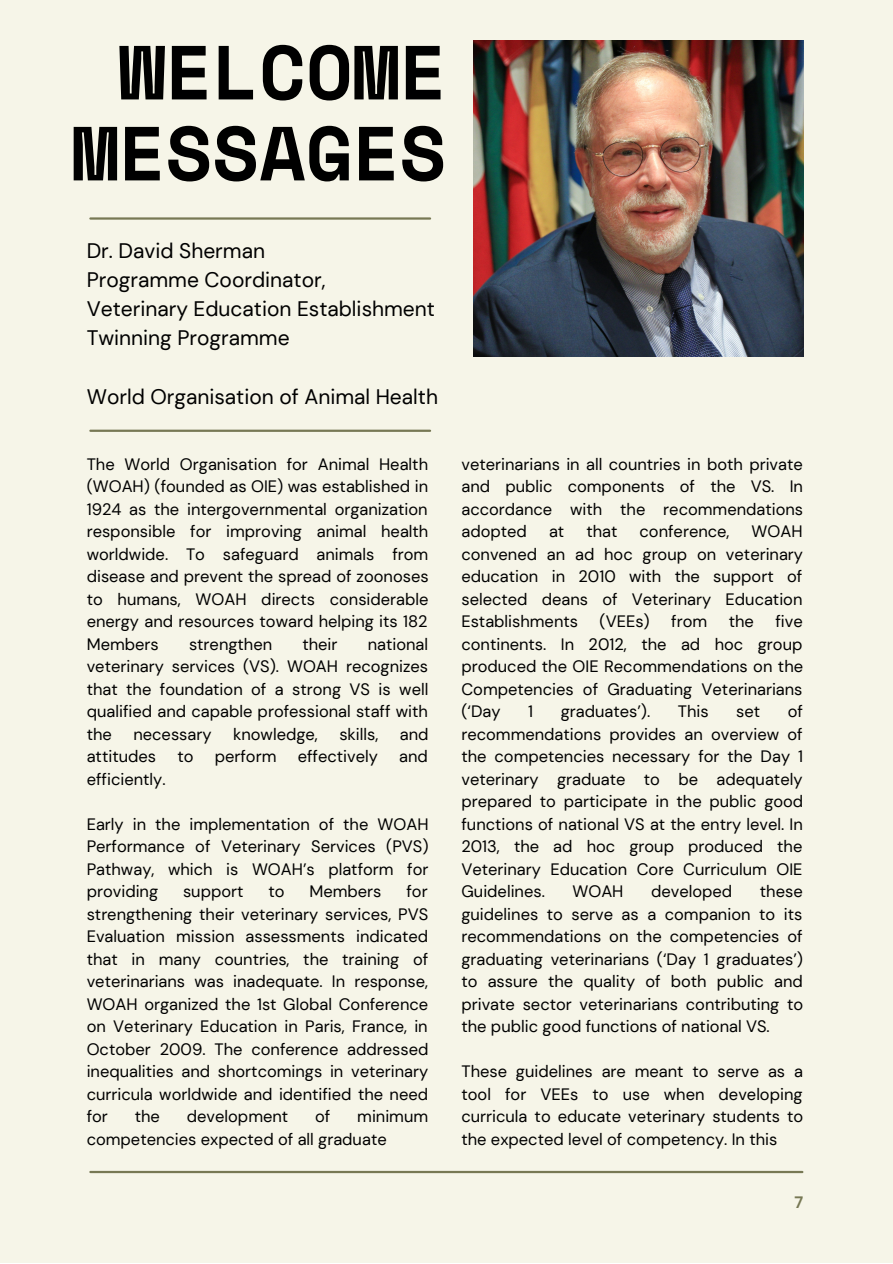
<style>
.page{position:relative;width:893px;height:1264px;background:#fff}
.page>*{position:absolute;margin:0;border:0;box-sizing:border-box;transform-origin:0 0}
.t1{font:700 76.35px/81px "Space Mono";color:#000;text-align:right}
.t2{font:21px/29.2px "DM Sans";color:#000}
.t3{font:16.5px/22.5px "DM Sans";color:#000;text-align:justify}
.t4{font:700 16.5px "DM Sans";color:#777854}
</style>
<div class="page">
<div style="left:0;top:0;width:892px;height:1262px;background:#f6f5e8"></div>
<hr style="left:90px;top:1170px;width:712px;height:3px;background:#777854">
<hr style="left:90px;top:217px;width:340px;height:3px;background:#777854">
<hr style="left:90px;top:429px;width:340px;height:3px;background:#777854">
<img style="left:473px;top:40px;width:330px;height:316px">
<h1 class="t1" style="left:72px;top:30px;width:376px">WELCOME<br>MESSAGES</h1>
<p class="t2" style="left:87px;top:236px;width:350px">Dr. David Sherman<br>Programme Coordinator,<br>Veterinary Education Establishment<br>Twinning Programme</p>
<p class="t2" style="left:87px;top:382px;width:353px">World Organisation of Animal Health</p>
<p class="t3" style="left:87px;top:453px;width:343px">The World Organisation for Animal Health (WOAH) (founded as OIE) was established in 1924 as the intergovernmental organization responsible for improving animal health worldwide. To safeguard animals from disease and prevent the spread of zoonoses to humans, WOAH directs considerable energy and resources toward helping its 182<br>Members</p>
<p class="t3" style="left:87px;top:633px;width:343px;text-indent:281px">national veterinary services (VS). WOAH recognizes that the foundation of a strong VS is well qualified and capable professional staff with the</p>
<p class="t3" style="left:189px;top:633px;width:85px">strengthen</p>
<p class="t3" style="left:302px;top:633px;width:37px">their</p>
<p class="t3" style="left:133px;top:723px;width:80px">necessary</p>
<p class="t3" style="left:233px;top:723px;width:86px">knowledge,</p>
<p class="t3" style="left:339px;top:723px;width:40px">skills,</p>
<p class="t3" style="left:400px;top:723px;width:30px">and</p>
<p class="t3" style="left:87px;top:745px;width:71px">attitudes</p>
<p class="t3" style="left:177px;top:745px;width:18px">to</p>
<p class="t3" style="left:215px;top:745px;width:63px">perform</p>
<p class="t3" style="left:297px;top:745px;width:82px">effectively</p>
<p class="t3" style="left:399px;top:745px;width:30px">and</p>
<p class="t3" style="left:87px;top:768px;width:80px">efficiently.</p>
<p class="t3" style="left:87px;top:812px;width:343px">Early in the implementation of the WOAH Performance of Veterinary Services (PVS)<br>Pathway, which is WOAH’s platform for providing</p>
<p class="t3" style="left:87px;top:880px;width:343px;text-indent:320px">for strengthening their veterinary services, PVS Evaluation mission assessments indicated that in many countries, the training of veterinarians was inadequate. In response, WOAH organized the 1st Global Conference on Veterinary Education in Paris, France, in October 2009. The conference addressed inequalities and shortcomings in veterinary curricula worldwide and identified the need for</p>
<p class="t3" style="left:183px;top:880px;width:62px">support</p>
<p class="t3" style="left:268px;top:880px;width:18px">to</p>
<p class="t3" style="left:309px;top:880px;width:74px">Members</p>
<p class="t3" style="left:87px;top:1105px;width:343px;text-indent:270px">minimum competencies expected of all graduate</p>
<p class="t3" style="left:135px;top:1105px;width:27px">the</p>
<p class="t3" style="left:187px;top:1105px;width:103px">development</p>
<p class="t3" style="left:315px;top:1105px;width:17px">of</p>
<p class="t3" style="left:461px;top:453px;width:343px">veterinarians in all countries in both private and public components of the VS. In accordance with the recommendations adopted</p>
<p class="t3" style="left:549px;top:520px;width:17px">at</p>
<p class="t3" style="left:586px;top:520px;width:33px">that</p>
<p class="t3" style="left:639px;top:520px;width:91px">conference,</p>
<p class="t3" style="left:461px;top:520px;width:343px;text-indent:290px">WOAH convened an ad hoc group on veterinary education in 2010 with the support of selected deans of Veterinary Education Establishments</p>
<p class="t3" style="left:599px;top:610px;width:52px">(VEEs)</p>
<p class="t3" style="left:671px;top:610px;width:37px">from</p>
<p class="t3" style="left:728px;top:610px;width:27px">the</p>
<p class="t3" style="left:461px;top:610px;width:343px;text-indent:314px">five continents. In 2012, the ad hoc group produced the OIE Recommendations on the Competencies of Graduating Veterinarians (‘Day</p>
<p class="t3" style="left:528px;top:700px;width:6px">1</p>
<p class="t3" style="left:560px;top:700px;width:91px">graduates’).</p>
<p class="t3" style="left:677px;top:700px;width:32px">This</p>
<p class="t3" style="left:736px;top:700px;width:25px">set</p>
<p class="t3" style="left:461px;top:700px;width:343px;text-indent:326px">of recommendations provides an overview of the competencies necessary for the Day 1 veterinary graduate to be adequately prepared to participate in the public good functions of national VS at the entry level. In 2013, the ad hoc group produced the Veterinary Education Core Curriculum OIE Guidelines.</p>
<p class="t3" style="left:461px;top:880px;width:343px;text-indent:298px">these guidelines to serve as a companion to its recommendations on the competencies of graduating veterinarians (‘Day 1 graduates’) to assure the quality of both public and private sector veterinarians contributing to the public good functions of national VS.</p>
<p class="t3" style="left:461px;top:1060px;width:343px">These guidelines are meant to serve as a tool for VEEs to use when developing curricula to educate veterinary students to the expected level of competency. In this</p>
<p class="t3" style="left:572px;top:880px;width:52px">WOAH</p>
<p class="t3" style="left:651px;top:880px;width:83px">developed</p>
<p class="t4" style="left:794px;top:1192px;width:10px">7</p>
</div>
